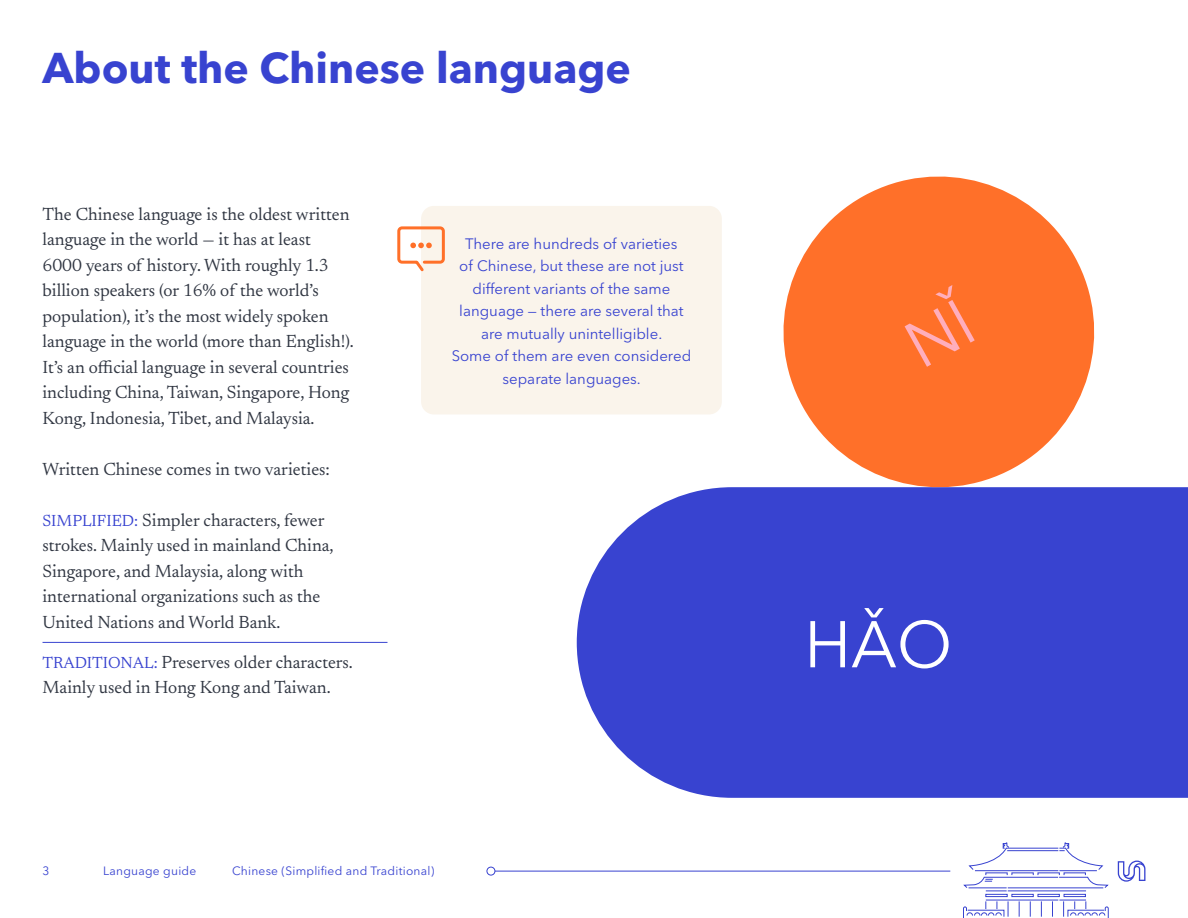
<style>
.page{position:relative;width:1188px;height:918px;background:#fff}
.page>*{position:absolute;margin:0;border:0;box-sizing:border-box;transform-origin:0 0}
.t1{font:65.25px "Avenir Next World";color:#fff}
.t2{font:700 42.6px "Avenir Next LT Pro";color:#3843d0}
.t3{font:18px/25.5px "Newsreader 16 pt";color:#303642}
.t4{font:15px/22.5px "Avenir Next LT Pro";color:#3843d0;text-align:center}
.t5{font:12px "Avenir Next LT Pro";letter-spacing:.02em;color:#3843d0}
.s1{font-size:16.5px;color:#3843d0}
</style>
<div class="page">
<svg style="left:1118px;top:861px;width:27px;height:21px"></svg>
<hr style="left:495px;top:871px;width:455px;height:1px;background:#3843d0">
<div style="left:487px;top:867px;width:8px;height:8px;border:1px solid #3843d0;border-radius:50%"></div>
<svg style="left:963px;top:842px;width:146px;height:76px"></svg>
<div style="left:577px;top:487px;width:611px;height:311px;background:#3843d0"></div>
<svg style="left:761px;top:176px;width:355px;height:333px;fill:#ff7029"></svg>
<hr style="left:43px;top:642px;width:344px;height:1px;background:#3843d0">
<div style="left:421px;top:206px;width:301px;height:208px;background:#faf4eb;border-radius:13px"></div>
<div style="left:397px;top:226px;width:48px;height:38px;border:3px solid #ff7029;border-radius:3px"></div>
<svg style="left:410px;top:243px;width:22px;height:5px"></svg>
<div style="left:905px;top:285px;width:76px;height:82px;background:#ff7029"></div>
<h2 class="t2" style="left:43px;top:42px;width:590px">About the Chinese language</h2>
<p class="t3" style="left:43px;top:200px;width:313px">The Chinese language is the oldest written language in the world — it has at least 6000 years of history. With roughly 1.3 billion speakers (or 16% of the world’s population), it’s the most widely spoken language in the world (more than English!).<br>It’s an official language in several countries including China, Taiwan, Singapore, Hong Kong, Indonesia, Tibet, and Malaysia.</p>
<p class="t3" style="left:43px;top:455px;width:289px">Written Chinese comes in two varieties:</p>
<p class="t3" style="left:43px;top:506px;width:293px"><span class="s1">SIMPLIFIED:</span> Simpler characters, fewer strokes. Mainly used in mainland China, Singapore, and Malaysia, along with international organizations such as the United Nations and World Bank.</p>
<p class="t3" style="left:43px;top:648px;width:312px"><span class="s1">TRADITIONAL:</span> Preserves older characters.<br>Mainly used in Hong Kong and Taiwan.</p>
<p class="t4" style="left:452px;top:232px;width:241px">There are hundreds of varieties<br>of Chinese, but these are not just different variants of the same language — there are several that are mutually unintelligible.<br>Some of them are even considered separate languages.</p>
<p class="t5" style="left:43px;top:864px;width:8px">3</p>
<p class="t5" style="left:103px;top:864px;width:95px">Language guide</p>
<p class="t5" style="left:232px;top:864px;width:204px">Chinese (Simplified and Traditional)</p>
<h1 class="t1" style="left:804px;top:592px;width:149px">HǍO</h1>
</div>
